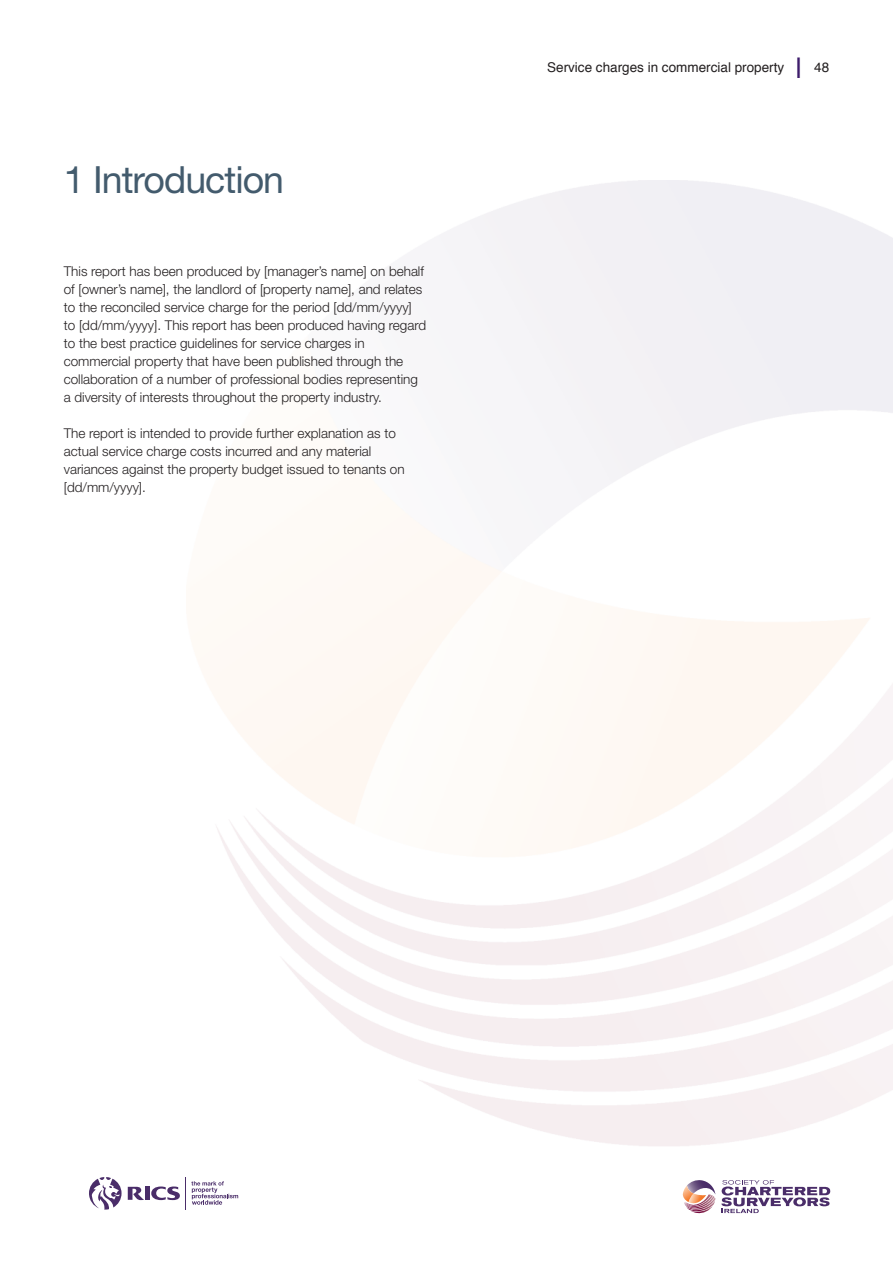
<style>
.page{position:relative;width:893px;height:1263px;background:#fff}
.page>*{position:absolute;margin:0;border:0;box-sizing:border-box;transform-origin:0 0}
.t1{font:37.5px "Helvetica Neue";letter-spacing:-.025em;color:#435b6d}
.t2{font:300 13.5px/18px "Helvetica Neue";color:#231f20}
.t3{font:13.5px "Helvetica";color:#231f20}
.s1{font-size:28.5px;color:#3e1d6b}
</style>
<div class="page">
<svg style="left:151px;top:1186px;width:29px;height:14px"></svg>
<div style="left:145px;top:1187px;width:5px;height:13px;background:#4a2d69"></div>
<svg style="left:128px;top:1187px;width:16px;height:13px"></svg>
<svg style="left:89px;top:1177px;width:33px;height:32px"></svg>
<hr style="left:186px;top:1177px;width:1px;height:32px;background:#4a2d69">
<svg style="left:191px;top:1181px;width:47px;height:24px"></svg>
<svg style="left:683px;top:1180px;width:32px;height:34px"></svg>
<svg style="left:721px;top:1180px;width:109px;height:33px"></svg>
<h1 class="t1" style="left:64px;top:166px;width:222px">1 Introduction</h1>
<p class="t2" style="left:64px;top:263px;width:364px">This report has been produced by [manager’s name] on behalf of [owner’s name], the landlord of [property name], and relates to the reconciled service charge for the period [dd/mm/yyyy] to [dd/mm/yyyy]. This report has been produced having regard to the best practice guidelines for service charges in commercial property that have been published through the collaboration of a number of professional bodies representing a diversity of interests throughout the property industry.</p>
<p class="t2" style="left:64px;top:425px;width:342px">The report is intended to provide further explanation as to actual service charge costs incurred and any material variances against the property budget issued to tenants on [dd/mm/yyyy].</p>
<p class="t3" style="left:547px;top:62px;width:284px">Service charges in commercial property <span class="s1">|</span> 48</p>
</div>
